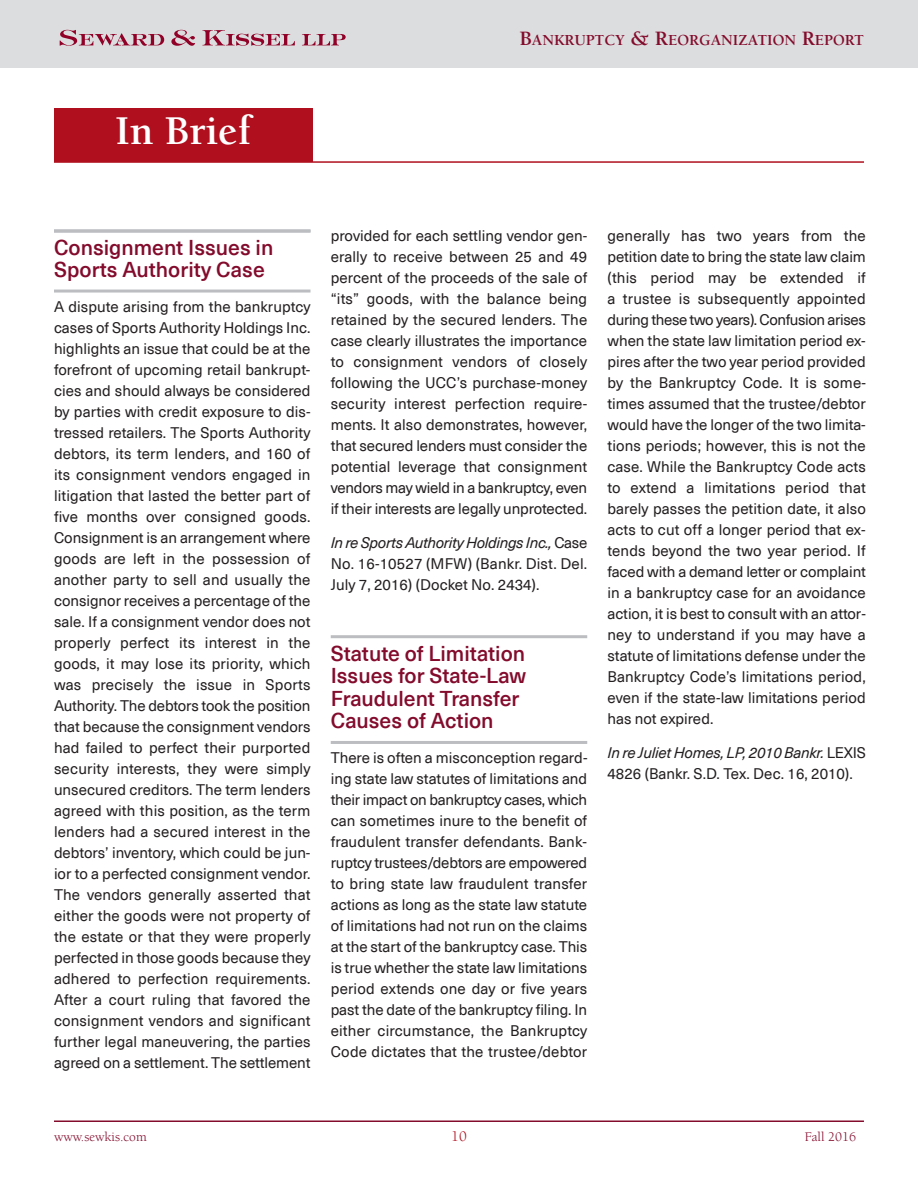
<style>
.page{position:relative;width:918px;height:1188px;background:#fff}
.page>*{position:absolute;margin:0;border:0;box-sizing:border-box;transform-origin:0 0}
.t1{font:700 42px "Berkeley";color:#fff}
.t2{font:500 21px/22.5px "Neue Haas Unica Pro";color:#830b2c}
.t3{font:700 15.75px "Berkeley";color:#830b2c}
.t4{font:15px/21px "Neue Haas Unica Pro";color:#231f20;text-align:justify}
.t5{font:15px "Berkeley";color:#b00f1e}
.t6{font:13.5px "Berkeley";color:#830b2c}
.s1{font-size:21px}
.s2{font-style:italic}
</style>
<div class="page">
<div style="left:0;top:0;width:918px;height:68px;background:#dcddde"></div>
<hr style="left:54px;top:230px;width:256px;height:2px;background:#bbbdc0">
<hr style="left:54px;top:290px;width:256px;height:3px;background:#bbbdc0">
<hr style="left:331px;top:635px;width:256px;height:3px;background:#bbbdc0">
<hr style="left:331px;top:741px;width:256px;height:3px;background:#bbbdc0">
<svg style="left:60px;top:30px;width:104px;height:16px"></svg>
<svg style="left:171px;top:30px;width:24px;height:16px"></svg>
<svg style="left:202px;top:30px;width:93px;height:16px"></svg>
<svg style="left:302px;top:34px;width:44px;height:11px"></svg>
<div style="left:54px;top:108px;width:258px;height:54px;background:#b00f1e"></div>
<hr style="left:54px;top:161px;width:810px;height:2px;background:#b00f1e">
<hr style="left:54px;top:1120px;width:810px;height:2px;background:#830b2c">
<h1 class="t1" style="left:115px;top:115px;width:137px">In Brief</h1>
<p class="t3" style="left:520px;top:34px;width:346px"><span class="s1">B</span>ANKRUPTCY <span class="s1">&amp; R</span>EORGANIZATION <span class="s1">R</span>EPORT</p>
<h2 class="t2" style="left:54px;top:235px;width:221px">Consignment Issues in<br>Sports Authority Case</h2>
<p class="t4" style="left:54px;top:295px;width:258px">A dispute arising from the bankruptcy cases of Sports Authority Holdings Inc. highlights an issue that could be at the forefront of upcoming retail bankrupt&shy;cies and should always be considered by parties with credit exposure to dis&shy;tressed retailers. The Sports Authority debtors, its term lenders, and 160 of its consignment vendors engaged in litigation that lasted the better part of five months over consigned goods.<br>Consignment is an arrangement where goods are left in the possession of another party to sell and usually the consignor receives a percentage of the sale. If a consignment vendor does not properly perfect its interest in the goods, it may lose its priority, which was precisely the issue in Sports Authority. The debtors took the position that because the consignment vendors had failed to perfect their purported security interests, they were simply unsecured creditors. The term lenders agreed with this position, as the term lenders had a secured interest in the debtors’ inventory, which could be jun&shy;ior to a perfected consignment vendor.<br>The vendors generally asserted that either the goods were not property of the estate or that they were properly perfected in those goods because they adhered to perfection requirements.<br>After a court ruling that favored the consignment vendors and significant further legal maneuvering, the parties agreed on a settlement. The settlement</p>
<p class="t4" style="left:331px;top:224px;width:258px">provided for each settling vendor gen&shy;erally to receive between 25 and 49 percent of the proceeds of the sale of “its” goods, with the balance being retained by the secured lenders. The case clearly illustrates the importance to consignment vendors of closely following the UCC’s purchase-money security interest perfection require&shy;ments. It also demonstrates, however, that secured lenders must consider the potential leverage that consignment vendors may wield in a bankruptcy, even if their interests are legally unprotected.</p>
<p class="t4" style="left:331px;top:532px;width:258px"><span class="s2">In re Sports Authority Holdings Inc.,</span> Case No. 16-10527 (MFW) (Bankr. Dist. Del.<br>July 7, 2016) (Docket No. 2434).</p>
<h2 class="t2" style="left:331px;top:641px;width:197px">Statute of Limitation<br>Issues for State-Law<br>Fraudulent Transfer<br>Causes of Action</h2>
<p class="t4" style="left:331px;top:746px;width:258px">There is often a misconception regard&shy;ing state law statutes of limitations and their impact on bankruptcy cases, which can sometimes inure to the benefit of fraudulent transfer defendants. Bank&shy;ruptcy trustees/debtors are empowered to bring state law fraudulent transfer actions as long as the state law statute of limitations had not run on the claims at the start of the bankruptcy case. This is true whether the state law limitations period extends one day or five years past the date of the bankruptcy filing. In either circumstance, the Bankruptcy Code dictates that the trustee/debtor</p>
<p class="t4" style="left:608px;top:224px;width:260px">generally has two years from the petition date to bring the state law claim (this period may be extended if a trustee is subsequently appointed during these two years). Confusion arises when the state law limitation period ex&shy;pires after the two year period provided by the Bankruptcy Code. It is some&shy;times assumed that the trustee/debtor would have the longer of the two limita&shy;tions periods; however, this is not the case. While the Bankruptcy Code acts to extend a limitations period that barely passes the petition date, it also acts to cut off a longer period that ex&shy;tends beyond the two year period. If faced with a demand letter or complaint in a bankruptcy case for an avoidance action, it is best to consult with an attor&shy;ney to understand if you may have a statute of limitations defense under the Bankruptcy Code’s limitations period, even if the state-law limitations period has not expired.</p>
<p class="t4" style="left:608px;top:742px;width:260px"><span class="s2">In re Juliet Homes, LP, 2010 Bankr.</span> LEXIS<br>4826 (Bankr. S.D. Tex. Dec. 16, 2010).</p>
<p class="t6" style="left:54px;top:1131px;width:94px">www.sewkis.com</p>
<p class="t5" style="left:451px;top:1130px;width:17px">10</p>
<p class="t6" style="left:805px;top:1131px;width:53px">Fall 2016</p>
</div>
